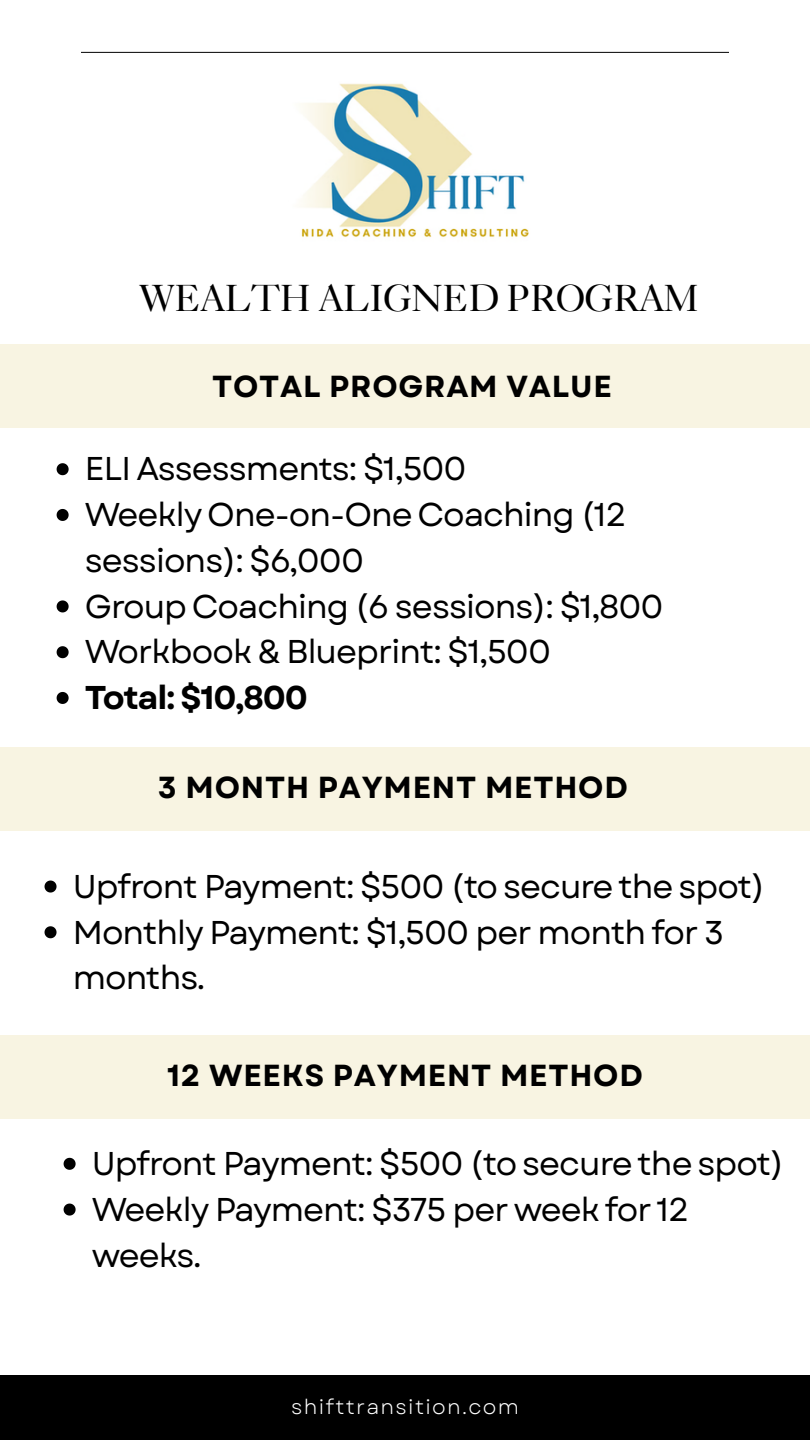
<style>
.page{position:relative;width:810px;height:1440px;background:#fff}
.page>*{position:absolute;margin:0;border:0;box-sizing:border-box;transform-origin:0 0}
.t1{font:38px "Caslon 540 LT Std";letter-spacing:-.03em;color:#000}
.t2{font:32.9px/45.8px "Garet";letter-spacing:-.03em;color:#000}
.t3{font:700 32.9px "Garet";letter-spacing:-.03em;color:#000}
.t4{font:700 30.4px "Garet";letter-spacing:.025em;color:#000}
.t5{font:20.7px "Garet";letter-spacing:.065em;color:#fff}
</style>
<div class="page">
<hr style="left:81px;top:52px;width:648px;height:1px;background:#000">
<div style="left:0;top:1375px;width:810px;height:65px;background:#000"></div>
<img style="left:301px;top:83px;width:228px;height:154px">
<div style="left:0;top:344px;width:810px;height:84px;background:#f8f4e2"></div>
<svg style="left:57px;top:463px;width:12px;height:12px"></svg>
<svg style="left:57px;top:509px;width:12px;height:12px"></svg>
<svg style="left:57px;top:600px;width:12px;height:12px"></svg>
<svg style="left:57px;top:646px;width:12px;height:12px"></svg>
<svg style="left:57px;top:692px;width:12px;height:12px"></svg>
<div style="left:0;top:747px;width:810px;height:84px;background:#f8f4e2"></div>
<div style="left:0;top:1035px;width:810px;height:84px;background:#f8f4e2"></div>
<svg style="left:45px;top:881px;width:12px;height:12px"></svg>
<svg style="left:45px;top:926px;width:12px;height:12px"></svg>
<svg style="left:64px;top:1158px;width:12px;height:12px"></svg>
<svg style="left:64px;top:1204px;width:12px;height:12px"></svg>
<h1 class="t1" style="left:139px;top:284px;width:562px">WEALTH ALIGNED PROGRAM</h1>
<h2 class="t4" style="left:212px;top:364px;width:401px">TOTAL PROGRAM VALUE</h2>
<p class="t2" style="left:85px;top:446px;width:383px">ELI Assessments: $1,500</p>
<p class="t2" style="left:85px;top:492px;width:543px">Weekly One-on-One Coaching (12 sessions): $6,000</p>
<p class="t2" style="left:85px;top:583px;width:580px">Group Coaching (6 sessions): $1,800</p>
<p class="t2" style="left:85px;top:629px;width:468px">Workbook &amp; Blueprint: $1,500</p>
<p class="t3" style="left:85px;top:674px;width:225px">Total: $10,800</p>
<h2 class="t4" style="left:158px;top:766px;width:471px">3 MONTH PAYMENT METHOD</h2>
<p class="t2" style="left:73px;top:864px;width:694px">Upfront Payment: $500 (to secure the spot)</p>
<h2 class="t2" style="left:73px;top:909px;width:653px">Monthly Payment: $1,500 per month for 3 months.</h2>
<p class="t4" style="left:167px;top:1054px;width:477px">12 WEEKS PAYMENT METHOD</p>
<p class="t2" style="left:92px;top:1141px;width:694px">Upfront Payment: $500 (to secure the spot)</p>
<p class="t2" style="left:92px;top:1187px;width:599px">Weekly Payment: $375 per week for 12 weeks.</p>
<p class="t5" style="left:291px;top:1392px;width:229px">shifttransition.com</p>
</div>
